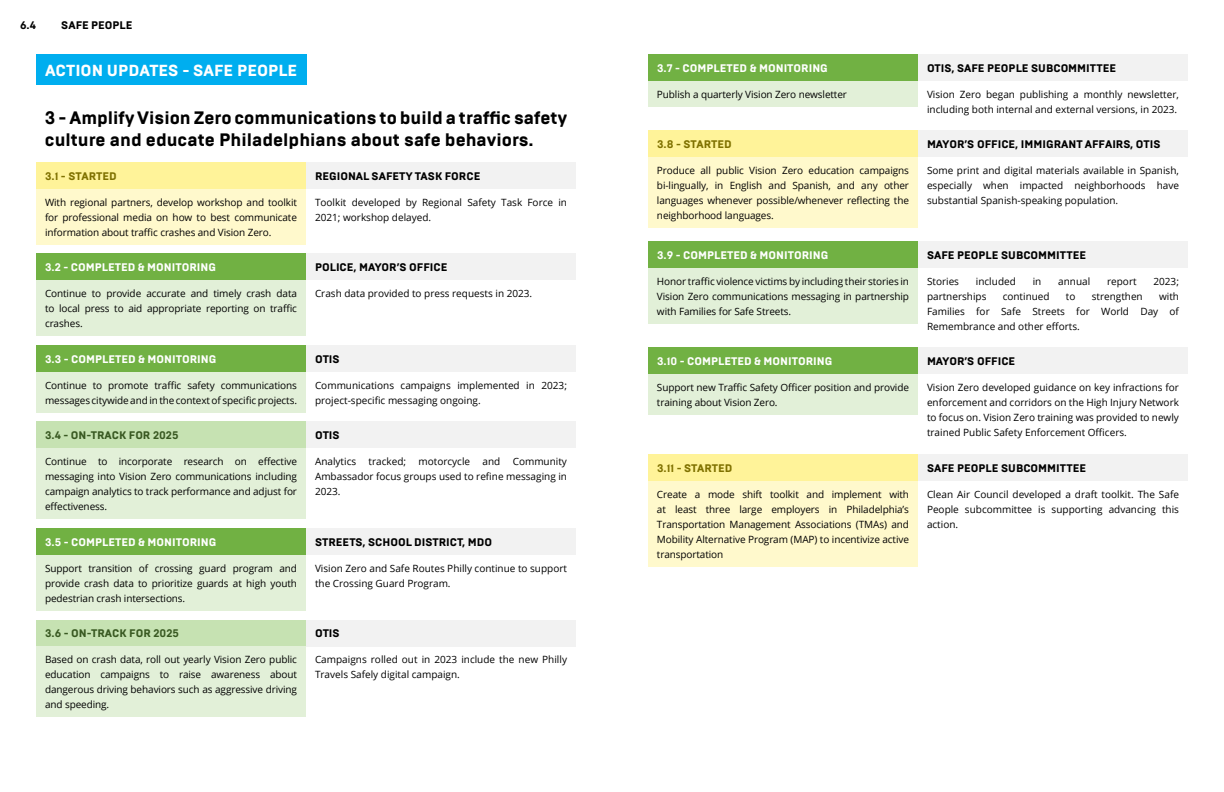
<style>
.page{position:relative;width:1224px;height:792px;background:#fff}
.page>*{position:absolute;margin:0;border:0;box-sizing:border-box;transform-origin:0 0}
.t1{font:800 18px/22px "Brutal Type";color:#000}
.t2{font:800 16px "Brutal Type";color:#fff}
.t3{font:800 11px "Brutal Type";color:#000}
.t4{font:800 11px "Brutal Type";color:#fff}
.t5{font:800 11px "Brutal Type";color:#395922}
.t6{font:800 11px "Brutal Type";color:#7f7100}
.t7{font:10px/15px "Open Sans";color:#000;text-align:justify}
</style>
<div class="page">
<div style="left:36px;top:54px;width:270px;height:31px;background:#00aeef"></div>
<div style="left:36px;top:162px;width:270px;height:27px;background:#fff399"></div>
<div style="left:648px;top:131px;width:270px;height:26px;background:#fff399"></div>
<div style="left:648px;top:454px;width:270px;height:27px;background:#fff399"></div>
<div style="left:36px;top:254px;width:270px;height:26px;background:#71b143"></div>
<div style="left:648px;top:54px;width:270px;height:27px;background:#71b143"></div>
<div style="left:648px;top:241px;width:270px;height:27px;background:#71b143"></div>
<div style="left:648px;top:348px;width:270px;height:26px;background:#71b143"></div>
<div style="left:36px;top:345px;width:270px;height:27px;background:#71b143"></div>
<div style="left:36px;top:528px;width:270px;height:27px;background:#71b143"></div>
<div style="left:36px;top:422px;width:270px;height:26px;background:#c6e2b2"></div>
<div style="left:36px;top:620px;width:270px;height:26px;background:#c6e2b2"></div>
<div style="left:36px;top:189px;width:270px;height:56px;background:#fff9cc"></div>
<div style="left:648px;top:157px;width:270px;height:71px;background:#fff9cc"></div>
<div style="left:648px;top:481px;width:270px;height:86px;background:#fff9cc"></div>
<div style="left:36px;top:280px;width:270px;height:56px;background:#e2f0d8"></div>
<div style="left:648px;top:81px;width:270px;height:26px;background:#e2f0d8"></div>
<div style="left:648px;top:268px;width:270px;height:56px;background:#e2f0d8"></div>
<div style="left:648px;top:374px;width:270px;height:41px;background:#e2f0d8"></div>
<div style="left:36px;top:372px;width:270px;height:41px;background:#e2f0d8"></div>
<div style="left:36px;top:555px;width:270px;height:56px;background:#e2f0d8"></div>
<div style="left:36px;top:448px;width:270px;height:71px;background:#e2f0d8"></div>
<div style="left:36px;top:646px;width:270px;height:71px;background:#e2f0d8"></div>
<div style="left:306px;top:162px;width:270px;height:27px;background:#f2f2f2"></div>
<div style="left:918px;top:131px;width:270px;height:26px;background:#f2f2f2"></div>
<div style="left:918px;top:454px;width:270px;height:27px;background:#f2f2f2"></div>
<div style="left:306px;top:254px;width:270px;height:26px;background:#f2f2f2"></div>
<div style="left:918px;top:54px;width:270px;height:27px;background:#f2f2f2"></div>
<div style="left:918px;top:241px;width:270px;height:27px;background:#f2f2f2"></div>
<div style="left:918px;top:348px;width:270px;height:26px;background:#f2f2f2"></div>
<div style="left:306px;top:345px;width:270px;height:27px;background:#f2f2f2"></div>
<div style="left:306px;top:528px;width:270px;height:27px;background:#f2f2f2"></div>
<div style="left:306px;top:422px;width:270px;height:26px;background:#f2f2f2"></div>
<div style="left:306px;top:620px;width:270px;height:26px;background:#f2f2f2"></div>
<p class="t3" style="left:20px;top:18px;width:17px">6.4</p>
<p class="t3" style="left:61px;top:18px;width:73px">SAFE PEOPLE</p>
<h2 class="t2" style="left:45px;top:61px;width:254px">ACTION UPDATES - SAFE PEOPLE</h2>
<h1 class="t1" style="left:45px;top:107px;width:524px">3 - Amplify Vision Zero communications to build a traffic safety culture and educate Philadelphians about safe behaviors.</h1>
<p class="t6" style="left:45px;top:169px;width:73px">3.1 - STARTED</p>
<p class="t3" style="left:315px;top:169px;width:167px">REGIONAL SAFETY TASK FORCE</p>
<p class="t7" style="left:45px;top:194px;width:254px">With regional partners, develop workshop and toolkit for professional media on how to best communicate information about traffic crashes and Vision Zero.</p>
<p class="t7" style="left:315px;top:194px;width:254px">Toolkit developed by Regional Safety Task Force in<br>2021; workshop delayed.</p>
<p class="t4" style="left:45px;top:261px;width:173px">3.2 - COMPLETED &amp; MONITORING</p>
<p class="t3" style="left:315px;top:261px;width:134px">POLICE, MAYOR’S OFFICE</p>
<p class="t7" style="left:45px;top:286px;width:253px">Continue to provide accurate and timely crash data to local press to aid appropriate reporting on traffic crashes.</p>
<p class="t7" style="left:315px;top:286px;width:219px">Crash data provided to press requests in 2023.</p>
<p class="t4" style="left:657px;top:61px;width:172px">3.7 - COMPLETED &amp; MONITORING</p>
<p class="t3" style="left:927px;top:61px;width:191px">OTIS, SAFE PEOPLE SUBCOMMITTEE</p>
<p class="t7" style="left:657px;top:86px;width:192px">Publish a quarterly Vision Zero newsletter</p>
<p class="t7" style="left:927px;top:86px;width:253px">Vision Zero began publishing a monthly newsletter, including both internal and external versions, in 2023.</p>
<p class="t6" style="left:657px;top:138px;width:76px">3.8 - STARTED</p>
<p class="t3" style="left:927px;top:138px;width:235px">MAYOR’S OFFICE, IMMIGRANT AFFAIRS, OTIS</p>
<p class="t7" style="left:657px;top:163px;width:254px">Produce all public Vision Zero education campaigns bi-lingually, in English and Spanish, and any other languages whenever possible/whenever reflecting the neighborhood languages.</p>
<p class="t7" style="left:927px;top:163px;width:254px">Some print and digital materials available in Spanish, especially when impacted neighborhoods have substantial Spanish-speaking population.</p>
<p class="t4" style="left:657px;top:248px;width:173px">3.9 - COMPLETED &amp; MONITORING</p>
<p class="t3" style="left:927px;top:248px;width:161px">SAFE PEOPLE SUBCOMMITTEE</p>
<p class="t7" style="left:657px;top:273px;width:254px">Honor traffic violence victims by including their stories in Vision Zero communications messaging in partnership with Families for Safe Streets.</p>
<p class="t7" style="left:927px;top:273px;width:34px">Stories</p>
<p class="t7" style="left:976px;top:273px;width:41px">included</p>
<p class="t7" style="left:1033px;top:273px;width:10px">in</p>
<p class="t7" style="left:1058px;top:273px;width:34px">annual</p>
<p class="t7" style="left:1107px;top:273px;width:31px">report</p>
<p class="t7" style="left:1153px;top:273px;width:27px">2023;</p>
<p class="t7" style="left:927px;top:288px;width:61px">partnerships</p>
<p class="t7" style="left:1003px;top:288px;width:49px">continued</p>
<p class="t7" style="left:1066px;top:288px;width:11px">to</p>
<p class="t7" style="left:1092px;top:288px;width:53px">strengthen</p>
<p class="t7" style="left:927px;top:288px;width:254px;text-indent:232px">with Families for Safe Streets for World Day of Remembrance and other efforts.</p>
<p class="t4" style="left:45px;top:352px;width:173px">3.3 - COMPLETED &amp; MONITORING</p>
<p class="t4" style="left:657px;top:355px;width:177px">3.10 - COMPLETED &amp; MONITORING</p>
<p class="t3" style="left:315px;top:352px;width:26px">OTIS</p>
<p class="t3" style="left:927px;top:355px;width:90px">MAYOR’S OFFICE</p>
<p class="t7" style="left:45px;top:377px;width:254px">Continue to promote traffic safety communications messages citywide and in the context of specific projects.</p>
<p class="t5" style="left:45px;top:429px;width:135px">3.4 - ON-TRACK FOR 2025</p>
<p class="t7" style="left:315px;top:377px;width:254px">Communications campaigns implemented in 2023; project-specific messaging ongoing.</p>
<p class="t3" style="left:315px;top:429px;width:26px">OTIS</p>
<p class="t7" style="left:657px;top:380px;width:254px">Support new Traffic Safety Officer position and provide training about Vision Zero.</p>
<p class="t7" style="left:927px;top:380px;width:254px">Vision Zero developed guidance on key infractions for enforcement and corridors on the High Injury Network to focus on. Vision Zero training was provided to newly trained Public Safety Enforcement Officers.</p>
<p class="t7" style="left:45px;top:454px;width:254px">Continue to incorporate research on effective messaging into Vision Zero communications including campaign analytics to track performance and adjust for effectiveness.</p>
<p class="t4" style="left:45px;top:535px;width:173px">3.5 - COMPLETED &amp; MONITORING</p>
<p class="t7" style="left:315px;top:454px;width:254px">Analytics tracked; motorcycle and Community Ambassador focus groups used to refine messaging in 2023.</p>
<p class="t3" style="left:315px;top:535px;width:179px">STREETS, SCHOOL DISTRICT, MDO</p>
<p class="t6" style="left:657px;top:461px;width:77px">3.11 - STARTED</p>
<p class="t7" style="left:657px;top:486px;width:254px">Create a mode shift toolkit and implement with at least three large employers in Philadelphia’s Transportation Management Associations (TMAs) and Mobility Alternative Program (MAP) to incentivize active transportation</p>
<p class="t3" style="left:927px;top:461px;width:161px">SAFE PEOPLE SUBCOMMITTEE</p>
<p class="t7" style="left:927px;top:486px;width:254px">Clean Air Council developed a draft toolkit. The Safe People subcommittee is supporting advancing this action.</p>
<p class="t7" style="left:45px;top:560px;width:254px">Support transition of crossing guard program and provide crash data to prioritize guards at high youth pedestrian crash intersections.</p>
<p class="t7" style="left:315px;top:560px;width:254px">Vision Zero and Safe Routes Philly continue to support the Crossing Guard Program.</p>
<p class="t5" style="left:45px;top:627px;width:136px">3.6 - ON-TRACK FOR 2025</p>
<p class="t3" style="left:315px;top:627px;width:26px">OTIS</p>
<p class="t7" style="left:45px;top:652px;width:254px">Based on crash data, roll out yearly Vision Zero public education campaigns to raise awareness about dangerous driving behaviors such as aggressive driving and speeding.</p>
<p class="t7" style="left:315px;top:652px;width:254px">Campaigns rolled out in 2023 include the new Philly<br>Travels Safely digital campaign.</p>
</div>
